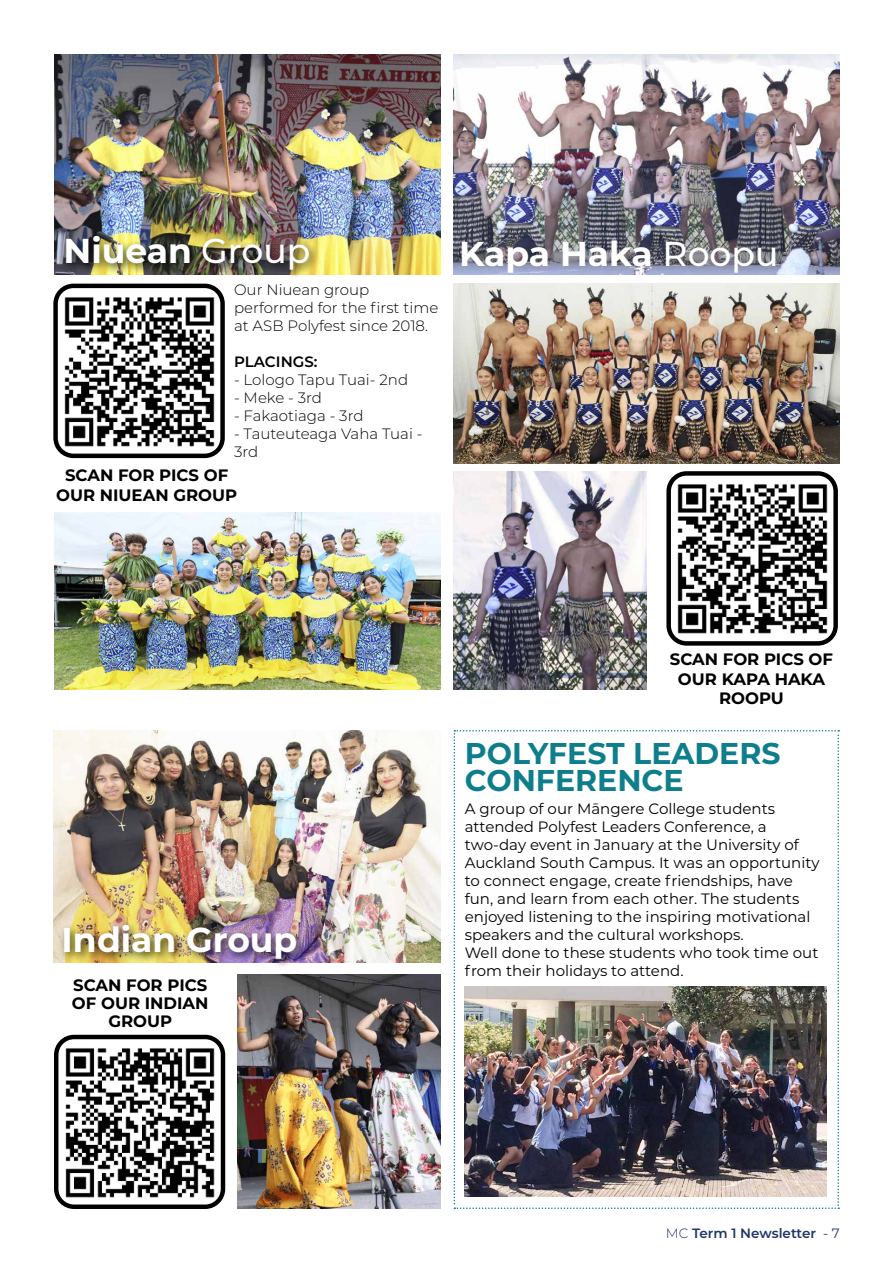
<style>
.page{position:relative;width:893px;height:1263px;background:#fff}
.page>*{position:absolute;margin:0;border:0;box-sizing:border-box;transform-origin:0 0}
.t1{font:700 34.5px "Montserrat";color:#fff}
.t2{font:700 30px/27px "Montserrat";color:#0f7e8c}
.t3{font:700 16.5px/19.8px "Montserrat";color:#000;text-align:center}
.t4{font:15px/18px "Montserrat";color:#000}
.t5{font:300 15px/18px "Montserrat";color:#000}
.t6{font:600 15px "Montserrat";color:#000}
.t7{font:600 13.5px "Montserrat";color:#20366a}
.s1{font-weight:500}
.s2{font-weight:300}
.s3{font-weight:400}
</style>
<div class="page">
<img style="left:53px;top:730px;width:387px;height:232px">
<div style="left:59px;top:921px;width:248px;height:49px;background:#000;opacity:.75"></div>
<img style="left:54px;top:54px;width:386px;height:221px">
<div style="left:61px;top:231px;width:259px;height:49px;background:#000;opacity:.75"></div>
<img style="left:453px;top:54px;width:386px;height:221px">
<img style="left:54px;top:512px;width:386px;height:177px">
<img style="left:58px;top:289px;width:162px;height:164px">
<div style="left:53px;top:284px;width:172px;height:174px;border:4px solid #000;border-radius:18px"></div>
<img style="left:671px;top:476px;width:162px;height:165px">
<div style="left:666px;top:471px;width:172px;height:175px;border:4px solid #000;border-radius:18px"></div>
<img style="left:453px;top:471px;width:193px;height:218px">
<img style="left:59px;top:1040px;width:161px;height:164px">
<div style="left:54px;top:1035px;width:171px;height:174px;border:4px solid #000;border-radius:18px"></div>
<img style="left:238px;top:975px;width:202px;height:234px">
<svg style="left:454px;top:730px;width:385px;height:479px"></svg>
<img style="left:465px;top:986px;width:361px;height:210px">
<img style="left:453px;top:284px;width:386px;height:179px">
<h1 class="t1" style="left:64px;top:226px;width:248px">Niuean <span class="s1">Group</span></h1>
<h1 class="t1" style="left:459px;top:229px;width:321px">Kapa Haka <span class="s1">Roopu</span></h1>
<p class="t5" style="left:234px;top:280px;width:206px">Our Niuean group performed for the first time at ASB Polyfest since 2018.</p>
<p class="t6" style="left:234px;top:351px;width:85px">PLACINGS:</p>
<p class="t5" style="left:234px;top:370px;width:176px">- Lologo Tapu Tuai- 2nd</p>
<p class="t5" style="left:234px;top:388px;width:89px">- Meke - 3rd</p>
<p class="t5" style="left:234px;top:406px;width:131px">- Fakaotiaga - 3rd</p>
<p class="t5" style="left:234px;top:424px;width:190px">- Tauteuteaga Vaha Tuai -<br>3rd</p>
<p class="t3" style="left:56px;top:464px;width:183px">SCAN FOR PICS OF<br>OUR NIUEAN GROUP</p>
<h1 class="t1" style="left:62px;top:915px;width:237px">Indian Group</h1>
<p class="t3" style="left:72px;top:975px;width:138px;line-height:18px">SCAN FOR PICS<br>OF OUR INDIAN<br>GROUP</p>
<p class="t3" style="left:670px;top:648px;width:165px">SCAN FOR PICS OF<br>OUR KAPA HAKA<br>ROOPU</p>
<h2 class="t2" style="left:465px;top:738px;width:317px">POLYFEST LEADERS<br>CONFERENCE</h2>
<p class="t4" style="left:465px;top:799px;width:356px">A group of our Māngere College students attended Polyfest Leaders Conference, a two-day event in January at the University of Auckland South Campus. It was an opportunity to connect engage, create friendships, have fun, and learn from each other. The students enjoyed listening to the inspiring motivational speakers and the cultural workshops.<br>Well done to these students who took time out from their holidays to attend.</p>
<p class="t7" style="left:666px;top:1223px;width:175px"><span class="s2">MC</span> Term 1 Newsletter <span class="s3">- 7</span></p>
</div>
